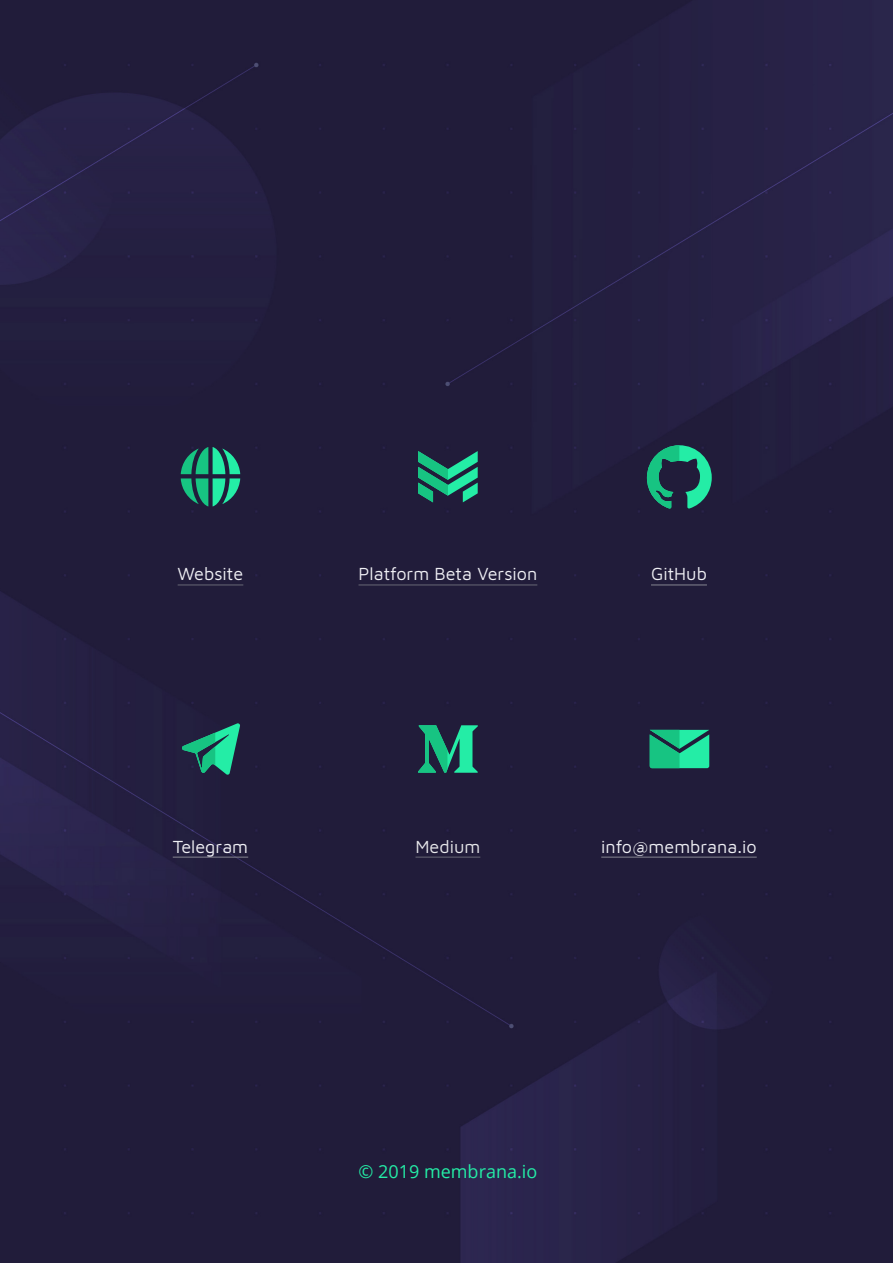
<style>
.page{position:relative;width:893px;height:1263px;background:#fff}
.page>*{position:absolute;margin:0;border:0;box-sizing:border-box;transform-origin:0 0}
.t1{font:18px "Maven Pro";color:#efeff4}
.t2{font:18px "Open Sans";color:#24eda6}
.t3{font:18px "Maven Pro";color:#e7e7ea}
</style>
<div class="page">
<img style="left:0;top:0;width:893px;height:1263px">
<hr style="left:178px;top:585px;width:65px;height:1px;background:#686875">
<svg style="left:181px;top:447px;width:59px;height:59px;background:#1f7e69"></svg>
<hr style="left:651px;top:585px;width:56px;height:1px;background:#868691">
<svg style="left:647px;top:445px;width:65px;height:64px;background:#1f6f61"></svg>
<hr style="left:358px;top:585px;width:179px;height:1px;background:#686875">
<svg style="left:418px;top:451px;width:60px;height:51px;background:#1f806a"></svg>
<hr style="left:415px;top:857px;width:65px;height:1px;background:#686875">
<svg style="left:418px;top:725px;width:60px;height:48px;background:#1f836b"></svg>
<hr style="left:173px;top:857px;width:75px;height:1px;background:#868691">
<svg style="left:181px;top:723px;width:59px;height:52px;background:#207566"></svg>
<hr style="left:601px;top:857px;width:156px;height:1px;background:#868691">
<svg style="left:650px;top:730px;width:59px;height:38px;background:#1dc289"></svg>
<p class="t1" style="left:178px;top:562px;width:67px">Website</p>
<p class="t1" style="left:358px;top:562px;width:180px">Platform Beta Version</p>
<p class="t1" style="left:651px;top:562px;width:57px">GitHub</p>
<p class="t1" style="left:173px;top:834px;width:77px">Telegram</p>
<p class="t3" style="left:415px;top:834px;width:66px">Medium</p>
<p class="t1" style="left:601px;top:834px;width:157px">info@membrana.io</p>
<p class="t2" style="left:359px;top:1159px;width:180px">© 2019 membrana.io</p>
</div>
